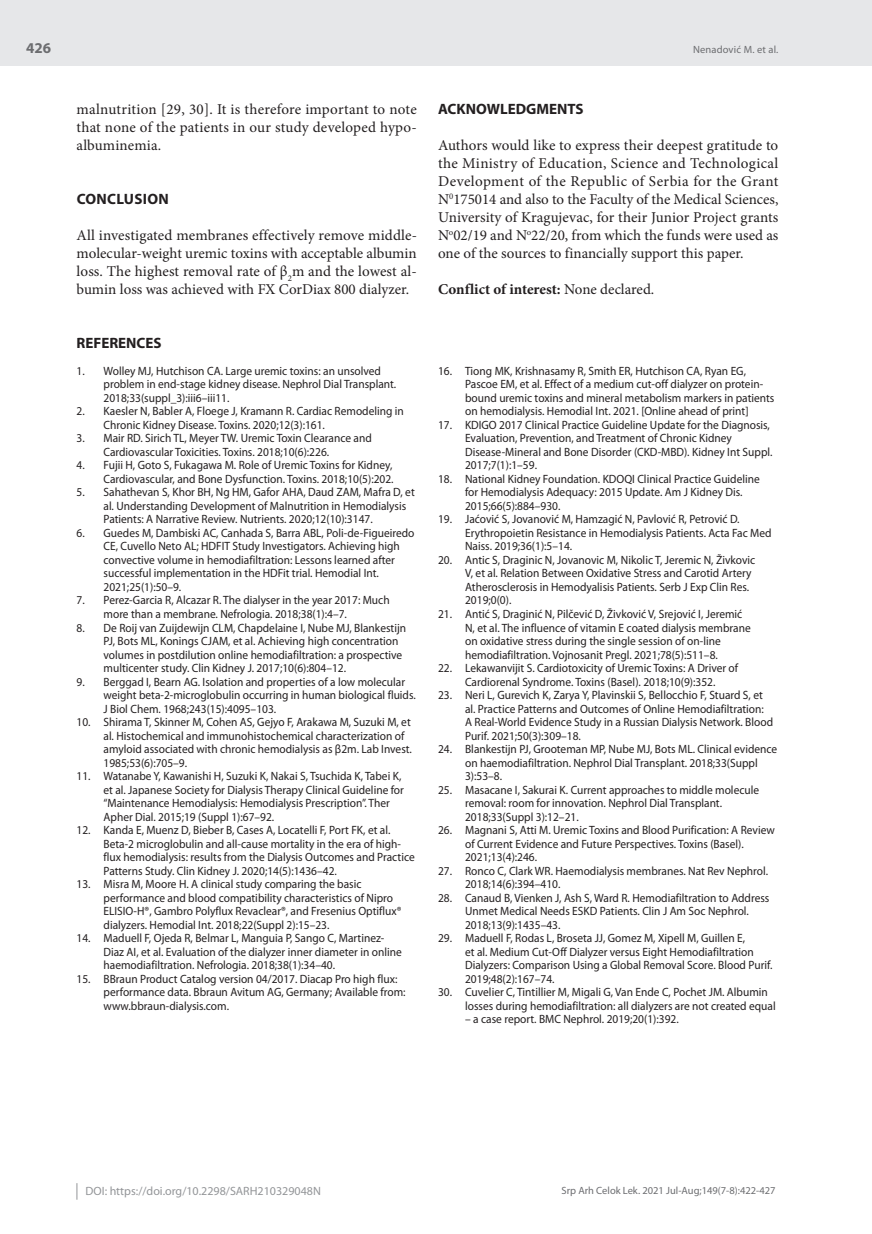
<style>
.page{position:relative;width:872px;height:1234px;background:#fff}
.page>*{position:absolute;margin:0;border:0;box-sizing:border-box;transform-origin:0 0}
.t1{font:15px/18px "Minion Pro";color:#231f20;text-align:justify}
.t2{font:700 15px "Minion Pro";color:#231f20}
.t3{font:700 15px "Myriad Pro";color:#231f20}
.t4{font:700 15px "Myriad Pro";letter-spacing:.02em;color:#231f20}
.t5{font:700 15px "Myriad Pro";color:#6c6d70}
.t6{font:12px/13.5px "Myriad Pro";color:#231f20;scale:.95 1}
.t7{font:12px "Myriad Pro";color:#939598}
.t8{font:10.5px "Myriad Pro";color:#6c6d70}
.s1{font-weight:400}
</style>
<div class="page">
<div style="left:0;top:0;width:872px;height:66px;background:#e6e7e9"></div>
<svg style="left:77px;top:1183px;width:1px;height:16px"></svg>
<p class="t5" style="left:26px;top:38px;width:26px">426</p>
<p class="t1" style="left:77px;top:100px;width:342px">malnutrition [29, 30]. It is therefore important to note that none of the patients in our study developed hypo&shy;albuminemia.</p>
<p class="t4" style="left:77px;top:189px;width:94px">CONCLUSION</p>
<p class="t1" style="left:77px;top:226px;width:342px">All investigated membranes effectively remove middle&shy;molecular-weight uremic toxins with acceptable albumin loss. The highest removal rate of β<sub>2</sub>m and the lowest al&shy;bumin loss was achieved with FX CorDiax 800 dialyzer.</p>
<p class="t3" style="left:77px;top:333px;width:87px">REFERENCES</p>
<p class="t6" style="left:104px;top:364px;width:309px;text-indent:-27px">1. Wolley MJ, Hutchison CA. Large uremic toxins: an unsolved problem in end-stage kidney disease. Nephrol Dial Transplant.<br>2018;33(suppl_3):iii6–iii11.</p>
<p class="t6" style="left:104px;top:404px;width:318px;text-indent:-27px">2. Kaesler N, Babler A, Floege J, Kramann R. Cardiac Remodeling in<br>Chronic Kidney Disease. Toxins. 2020;12(3):161.</p>
<p class="t6" style="left:104px;top:431px;width:284px;text-indent:-27px">3. Mair RD. Sirich TL, Meyer TW. Uremic Toxin Clearance and<br>Cardiovascular Toxicities. Toxins. 2018;10(6):226.</p>
<p class="t6" style="left:77px;top:458px;width:335px;text-align:right">4. Fujii H, Goto S, Fukagawa M. Role of Uremic Toxins for Kidney,<br>Cardiovascular, and Bone Dysfunction. Toxins. 2018;10(5):202.</p>
<p class="t6" style="left:104px;top:485px;width:329px;text-indent:-27px">5. Sahathevan S, Khor BH, Ng HM, Gafor AHA, Daud ZAM, Mafra D, et al. Understanding Development of Malnutrition in Hemodialysis<br>Patients: A Narrative Review. Nutrients. 2020;12(10):3147.</p>
<p class="t6" style="left:104px;top:526px;width:329px;text-indent:-27px">6. Guedes M, Dambiski AC, Canhada S, Barra ABL, Poli-de-Figueiredo CE, Cuvello Neto AL; HDFIT Study Investigators. Achieving high convective volume in hemodiafiltration: Lessons learned after successful implementation in the HDFit trial. Hemodial Int.<br>2021;25(1):50–9.</p>
<p class="t6" style="left:104px;top:593px;width:303px;text-indent:-27px">7. Perez-Garcia R, Alcazar R. The dialyser in the year 2017: Much more than a membrane. Nefrologia. 2018;38(1):4–7.</p>
<p class="t6" style="left:104px;top:620px;width:320px;text-indent:-27px">8. De Roij van Zuijdewijn CLM, Chapdelaine I, Nube MJ, Blankestijn PJ, Bots ML, Konings CJAM, et al. Achieving high concentration volumes in postdilution online hemodiafiltration: a prospective multicenter study. Clin Kidney J. 2017;10(6):804–12.</p>
<p class="t6" style="left:104px;top:674px;width:330px;text-indent:-27px">9. Berggad I, Bearn AG. Isolation and properties of a low molecular weight beta-2-microglobulin occurring in human biological fluids.<br>J Biol Chem. 1968;243(15):4095–103.</p>
<p class="t6" style="left:104px;top:715px;width:326px;text-indent:-27px">10. Shirama T, Skinner M, Cohen AS, Gejyo F, Arakawa M, Suzuki M, et al. Histochemical and immunohistochemical characterization of amyloid associated with chronic hemodialysis as β2m. Lab Invest.<br>1985;53(6):705–9.</p>
<p class="t6" style="left:104px;top:769px;width:318px;text-indent:-27px">11. Watanabe Y, Kawanishi H, Suzuki K, Nakai S, Tsuchida K, Tabei K, et al. Japanese Society for Dialysis Therapy Clinical Guideline for “Maintenance Hemodialysis: Hemodialysis Prescription”. Ther Apher Dial. 2015;19 (Suppl 1):67–92.</p>
<p class="t6" style="left:104px;top:823px;width:329px;text-indent:-27px">12. Kanda E, Muenz D, Bieber B, Cases A, Locatelli F, Port FK, et al.<br>Beta-2 microglobulin and all-cause mortality in the era of high&shy;flux hemodialysis: results from the Dialysis Outcomes and Practice Patterns Study. Clin Kidney J. 2020;14(5):1436–42.</p>
<p class="t6" style="left:104px;top:877px;width:315px;text-indent:-27px">13. Misra M, Moore H. A clinical study comparing the basic performance and blood compatibility characteristics of Nipro ELISIO-H®, Gambro Polyflux Revaclear®, and Fresenius Optiflux® dialyzers. Hemodial Int. 2018;22(Suppl 2):15–23.</p>
<p class="t6" style="left:104px;top:931px;width:315px;text-indent:-27px">14. Maduell F, Ojeda R, Belmar L, Manguia P, Sango C, Martinez-<br>Diaz AI, et al. Evaluation of the dialyzer inner diameter in online haemodiafiltration. Nefrologia. 2018;38(1):34–40.</p>
<p class="t6" style="left:104px;top:971px;width:319px;text-indent:-27px">15. BBraun Product Catalog version 04/2017. Diacap Pro high flux: performance data. Bbraun Avitum AG, Germany; Available from: www.bbraun-dialysis.com.</p>
<p class="t8" style="left:693px;top:43px;width:87px">Nenadović M. et al.</p>
<p class="t3" style="left:438px;top:99px;width:147px">ACKNOWLEDGMENTS</p>
<p class="t1" style="left:438px;top:136px;width:342px">Authors would like to express their deepest gratitude to the Ministry of Education, Science and Technological Development of the Republic of Serbia for the Grant N<sup>0</sup>175014 and also to the Faculty of the Medical Sciences, University of Kragujevac, for their Junior Project grants N<sup>o</sup>02/19 and N<sup>o</sup>22/20, from which the funds were used as one of the sources to financially support this paper.</p>
<p class="t2" style="left:438px;top:278px;width:218px">Conflict of interest: <span class="s1">None declared.</span></p>
<p class="t6" style="left:465px;top:364px;width:327px;text-indent:-27px">16. Tiong MK, Krishnasamy R, Smith ER, Hutchison CA, Ryan EG, Pascoe EM, et al. Effect of a medium cut-off dialyzer on protein&shy;bound uremic toxins and mineral metabolism markers in patients on hemodialysis. Hemodial Int. 2021. [Online ahead of print]</p>
<p class="t6" style="left:465px;top:418px;width:325px;text-indent:-27px">17. KDIGO 2017 Clinical Practice Guideline Update for the Diagnosis, Evaluation, Prevention, and Treatment of Chronic Kidney Disease-Mineral and Bone Disorder (CKD-MBD). Kidney Int Suppl.<br>2017;7(1):1–59.</p>
<p class="t6" style="left:465px;top:472px;width:312px;text-indent:-27px">18. National Kidney Foundation. KDOQI Clinical Practice Guideline for Hemodialysis Adequacy: 2015 Update. Am J Kidney Dis.<br>2015;66(5):884–930.</p>
<p class="t6" style="left:465px;top:512px;width:324px;text-indent:-27px">19. Jaćović S, Jovanović M, Hamzagić N, Pavlović R, Petrović D.<br>Erythropoietin Resistance in Hemodialysis Patients. Acta Fac Med<br>Naiss. 2019;36(1):5–14.</p>
<p class="t6" style="left:465px;top:553px;width:307px;text-indent:-27px">20. Antic S, Draginic N, Jovanovic M, Nikolic T, Jeremic N, Živkovic V, et al. Relation Between Oxidative Stress and Carotid Artery Atherosclerosis in Hemodyalisis Patients. Serb J Exp Clin Res.<br>2019;0(0).</p>
<p class="t6" style="left:465px;top:607px;width:302px;text-indent:-27px">21. Antić S, Draginić N, Pilčević D, Živković V, Srejović I, Jeremić N, et al. The influence of vitamin E coated dialysis membrane on oxidative stress during the single session of on-line hemodiafiltration. Vojnosanit Pregl. 2021;78(5):511–8.</p>
<p class="t6" style="left:438px;top:661px;width:317px;text-align:center">22. Lekawanvijit S. Cardiotoxicity of Uremic Toxins: A Driver of<br>Cardiorenal Syndrome. Toxins (Basel). 2018;10(9):352.</p>
<p class="t6" style="left:465px;top:688px;width:326px;text-indent:-27px">23. Neri L, Gurevich K, Zarya Y, Plavinskii S, Bellocchio F, Stuard S, et al. Practice Patterns and Outcomes of Online Hemodiafiltration:<br>A Real-World Evidence Study in a Russian Dialysis Network. Blood Purif. 2021;50(3):309–18.</p>
<p class="t6" style="left:465px;top:742px;width:330px;text-indent:-27px">24. Blankestijn PJ, Grooteman MP, Nube MJ, Bots ML. Clinical evidence on haemodiafiltration. Nephrol Dial Transplant. 2018;33(Suppl<br>3):53–8.</p>
<p class="t6" style="left:465px;top:782px;width:311px;text-indent:-27px">25. Masacane I, Sakurai K. Current approaches to middle molecule removal: room for innovation. Nephrol Dial Transplant.<br>2018;33(Suppl 3):12–21.</p>
<p class="t6" style="left:465px;top:823px;width:327px;text-indent:-27px">26. Magnani S, Atti M. Uremic Toxins and Blood Purification: A Review of Current Evidence and Future Perspectives. Toxins (Basel).<br>2021;13(4):246.</p>
<p class="t6" style="left:465px;top:863px;width:320px;text-indent:-27px">27. Ronco C, Clark WR. Haemodialysis membranes. Nat Rev Nephrol.<br>2018;14(6):394–410.</p>
<p class="t6" style="left:465px;top:890px;width:322px;text-indent:-27px">28. Canaud B, Vienken J, Ash S, Ward R. Hemodiafiltration to Address<br>Unmet Medical Needs ESKD Patients. Clin J Am Soc Nephrol.<br>2018;13(9):1435–43.</p>
<p class="t6" style="left:465px;top:931px;width:325px;text-indent:-27px">29. Maduell F, Rodas L, Broseta JJ, Gomez M, Xipell M, Guillen E,<br>et al. Medium Cut-Off Dialyzer versus Eight Hemodiafiltration Dialyzers: Comparison Using a Global Removal Score. Blood Purif.<br>2019;48(2):167–74.</p>
<p class="t6" style="left:465px;top:985px;width:328px;text-indent:-27px">30. Cuvelier C, Tintillier M, Migali G, Van Ende C, Pochet JM. Albumin losses during hemodiafiltration: all dialyzers are not created equal</p>
<p class="t6" style="left:465px;top:1012px;width:226px">– a case report. BMC Nephrol. 2019;20(1):392.</p>
<p class="t7" style="left:86px;top:1183px;width:237px">DOI: https://doi.org/10.2298/SARH210329048N</p>
<p class="t8" style="left:561px;top:1184px;width:216px">Srp Arh Celok Lek. 2021 Jul-Aug;149(7-8):422-427</p>
</div>
